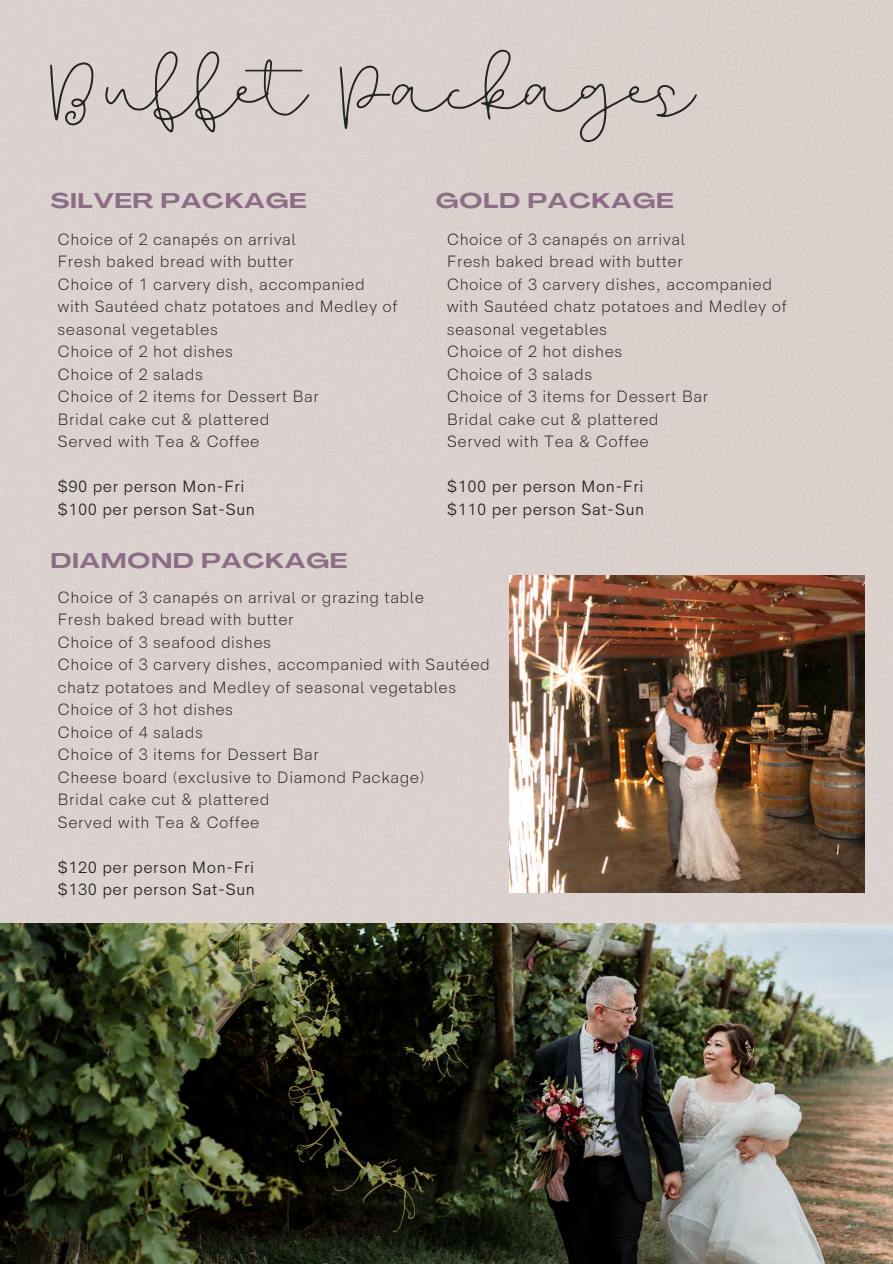
<style>
.page{position:relative;width:893px;height:1264px;background:#fff}
.page>*{position:absolute;margin:0;border:0;box-sizing:border-box;transform-origin:0 0}
.t1{font:82.5px "Beautiful";letter-spacing:-.025em;color:#222}
.t2{font:700 21px "Agrandir Grand";letter-spacing:.05em;color:#8c6d85}
.t3{font:300 16.5px/22.5px "HK Sentiments";letter-spacing:.03em;color:#222}
.t4{font:16.5px "HK Sentiments";letter-spacing:.03em;color:#222}
</style>
<div class="page">
<div style="left:0;top:0;width:892px;height:923px;background:#dbd1ce"></div>
<img style="left:0;top:923px;width:892px;height:340px">
<img style="left:509px;top:575px;width:355px;height:317px">
<p class="t1" style="left:50px;top:39px;width:645px">Buffet Packages</p>
<p class="t2" style="left:51px;top:193px;width:257px">SILVER PACKAGE</p>
<p class="t2" style="left:436px;top:193px;width:239px">GOLD PACKAGE</p>
<p class="t3" style="left:57px;top:228px;width:240px">Choice of 2 canapés on arrival</p>
<p class="t3" style="left:57px;top:251px;width:238px">Fresh baked bread with butter</p>
<p class="t3" style="left:57px;top:273px;width:341px">Choice of 1 carvery dish, accompanied with Sautéed chatz potatoes and Medley of seasonal vegetables</p>
<p class="t3" style="left:57px;top:341px;width:177px">Choice of 2 hot dishes</p>
<p class="t3" style="left:57px;top:363px;width:147px">Choice of 2 salads</p>
<p class="t3" style="left:57px;top:386px;width:263px">Choice of 2 items for Dessert Bar</p>
<p class="t3" style="left:57px;top:408px;width:213px">Bridal cake cut &amp; plattered</p>
<p class="t3" style="left:57px;top:431px;width:204px">Served with Tea &amp; Coffee</p>
<p class="t4" style="left:57px;top:477px;width:188px">$90 per person Mon-Fri</p>
<p class="t4" style="left:57px;top:500px;width:199px">$100 per person Sat-Sun</p>
<p class="t2" style="left:51px;top:552px;width:298px">DIAMOND PACKAGE</p>
<p class="t3" style="left:446px;top:228px;width:240px">Choice of 3 canapés on arrival</p>
<p class="t3" style="left:446px;top:251px;width:238px">Fresh baked bread with butter</p>
<p class="t3" style="left:446px;top:273px;width:341px">Choice of 3 carvery dishes, accompanied with Sautéed chatz potatoes and Medley of seasonal vegetables</p>
<p class="t3" style="left:446px;top:341px;width:177px">Choice of 2 hot dishes</p>
<p class="t3" style="left:446px;top:363px;width:147px">Choice of 3 salads</p>
<p class="t3" style="left:446px;top:386px;width:263px">Choice of 3 items for Dessert Bar</p>
<p class="t3" style="left:446px;top:408px;width:213px">Bridal cake cut &amp; plattered</p>
<p class="t3" style="left:446px;top:431px;width:204px">Served with Tea &amp; Coffee</p>
<p class="t4" style="left:446px;top:477px;width:198px">$100 per person Mon-Fri</p>
<p class="t4" style="left:446px;top:500px;width:199px">$110 per person Sat-Sun</p>
<p class="t3" style="left:57px;top:586px;width:368px">Choice of 3 canapés on arrival or grazing table</p>
<p class="t3" style="left:57px;top:609px;width:238px">Fresh baked bread with butter</p>
<p class="t3" style="left:57px;top:631px;width:215px">Choice of 3 seafood dishes</p>
<p class="t3" style="left:57px;top:654px;width:434px">Choice of 3 carvery dishes, accompanied with Sautéed chatz potatoes and Medley of seasonal vegetables</p>
<p class="t3" style="left:57px;top:699px;width:177px">Choice of 3 hot dishes</p>
<p class="t3" style="left:57px;top:721px;width:147px">Choice of 4 salads</p>
<p class="t3" style="left:57px;top:744px;width:263px">Choice of 3 items for Dessert Bar</p>
<p class="t3" style="left:57px;top:766px;width:368px">Cheese board (exclusive to Diamond Package)</p>
<p class="t3" style="left:57px;top:789px;width:213px">Bridal cake cut &amp; plattered</p>
<p class="t3" style="left:57px;top:811px;width:204px">Served with Tea &amp; Coffee</p>
<p class="t4" style="left:57px;top:857px;width:198px">$120 per person Mon-Fri</p>
<p class="t4" style="left:57px;top:880px;width:199px">$130 per person Sat-Sun</p>
</div>
